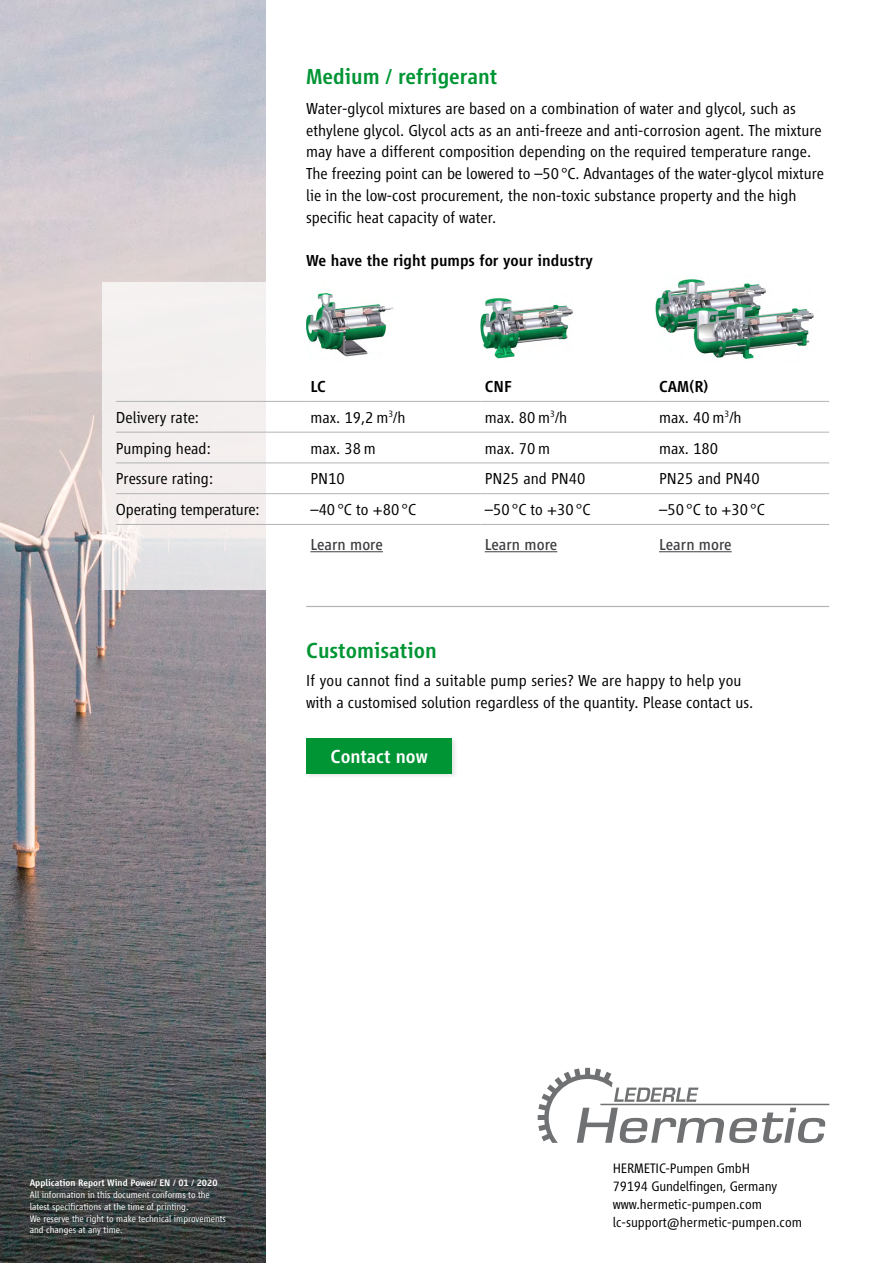
<style>
.page{position:relative;width:893px;height:1263px;background:#fff}
.page>*{position:absolute;margin:0;border:0;box-sizing:border-box;transform-origin:0 0}
.t1{font:500 22.5px "Vialog LT";color:#009534}
.t2{font:500 19.5px "Vialog LT";color:#fff}
.t3{font:300 16.5px/21.8px "Vialog LT";color:#000}
.t4{font:500 16.5px "Vialog LT";color:#000}
.t5{font:16.5px "Vialog LT";color:#3e3d40}
.t6{font:300 14.25px/18px "Vialog LT";color:#000}
.t7{font:300 9.75px/11.7px "Vialog LT";color:#fff}
.t8{font:500 9.75px "Vialog LT";color:#fff}
</style>
<div class="page">
<img style="left:0;top:0;width:266px;height:1263px">
<hr style="left:306px;top:606px;width:523px;height:1px;background:#b1b3b4">
<div style="left:305px;top:736px;width:153px;height:43px;background:#000;opacity:.1"></div>
<div style="left:306px;top:738px;width:146px;height:35px;background:#009534"></div>
<svg style="left:538px;top:1068px;width:291px;height:75px"></svg>
<svg style="left:102px;top:282px;width:728px;height:308px"></svg>
<hr style="left:116px;top:401px;width:190px;height:1px;background:#b1b3b4">
<hr style="left:306px;top:401px;width:174px;height:1px;background:#b1b3b4">
<hr style="left:480px;top:401px;width:175px;height:1px;background:#b1b3b4">
<hr style="left:655px;top:401px;width:174px;height:1px;background:#b1b3b4">
<hr style="left:116px;top:432px;width:190px;height:1px;background:#b1b3b4">
<hr style="left:306px;top:432px;width:174px;height:1px;background:#b1b3b4">
<hr style="left:480px;top:432px;width:175px;height:1px;background:#b1b3b4">
<hr style="left:655px;top:432px;width:174px;height:1px;background:#b1b3b4">
<hr style="left:116px;top:462px;width:190px;height:1px;background:#b1b3b4">
<hr style="left:306px;top:462px;width:174px;height:1px;background:#b1b3b4">
<hr style="left:480px;top:462px;width:175px;height:1px;background:#b1b3b4">
<hr style="left:655px;top:462px;width:174px;height:1px;background:#b1b3b4">
<hr style="left:116px;top:493px;width:190px;height:1px;background:#b1b3b4">
<hr style="left:306px;top:493px;width:174px;height:1px;background:#b1b3b4">
<hr style="left:480px;top:493px;width:175px;height:1px;background:#b1b3b4">
<hr style="left:655px;top:493px;width:174px;height:1px;background:#b1b3b4">
<hr style="left:116px;top:524px;width:190px;height:1px;background:#b1b3b4">
<hr style="left:306px;top:524px;width:174px;height:1px;background:#b1b3b4">
<hr style="left:480px;top:524px;width:175px;height:1px;background:#b1b3b4">
<hr style="left:655px;top:524px;width:174px;height:1px;background:#b1b3b4">
<img style="left:306px;top:282px;width:120px;height:81px">
<img style="left:480px;top:292px;width:113px;height:71px">
<img style="left:655px;top:279px;width:166px;height:84px">
<hr style="left:310px;top:551px;width:73px;height:1px;background:#3e3d40">
<hr style="left:485px;top:551px;width:72px;height:1px;background:#3e3d40">
<hr style="left:659px;top:551px;width:73px;height:1px;background:#3e3d40">
<h1 class="t1" style="left:306px;top:64px;width:193px">Medium / refrigerant</h1>
<p class="t3" style="left:306px;top:97px;width:519px">Water-glycol mixtures are based on a combination of water and glycol, such as ethylene glycol. Glycol acts as an anti-freeze and anti-corrosion agent. The mixture may have a different composition depending on the required temperature range.<br>The freezing point can be lowered to –50°C. Advantages of the water-glycol mixture lie in the low-cost procurement, the non-toxic substance property and the high specific heat capacity of water.</p>
<p class="t4" style="left:306px;top:251px;width:288px">We have the right pumps for your industry</p>
<p class="t4" style="left:310px;top:377px;width:17px">LC</p>
<p class="t4" style="left:485px;top:377px;width:29px">CNF</p>
<p class="t4" style="left:659px;top:377px;width:51px">CAM(R)</p>
<p class="t3" style="left:116px;top:406px;width:85px">Delivery rate:</p>
<p class="t3" style="left:310px;top:406px;width:97px">max. 19,2 m<sup>3</sup>/h</p>
<p class="t3" style="left:485px;top:406px;width:84px">max. 80 m<sup>3</sup>/h</p>
<p class="t3" style="left:659px;top:406px;width:84px">max. 40 m<sup>3</sup>/h</p>
<p class="t3" style="left:116px;top:437px;width:96px">Pumping head:</p>
<p class="t3" style="left:310px;top:437px;width:67px">max. 38 m</p>
<p class="t3" style="left:485px;top:437px;width:67px">max. 70 m</p>
<p class="t3" style="left:659px;top:437px;width:61px">max. 180</p>
<p class="t3" style="left:116px;top:468px;width:99px">Pressure rating:</p>
<p class="t3" style="left:310px;top:468px;width:36px">PN10</p>
<p class="t3" style="left:485px;top:468px;width:102px">PN25 and PN40</p>
<p class="t3" style="left:659px;top:468px;width:102px">PN25 and PN40</p>
<p class="t3" style="left:116px;top:499px;width:145px">Operating temperature:</p>
<p class="t3" style="left:310px;top:499px;width:107px">–40°C to +80°C</p>
<p class="t3" style="left:485px;top:499px;width:107px">–50°C to +30°C</p>
<p class="t3" style="left:659px;top:499px;width:107px">–50°C to +30°C</p>
<p class="t5" style="left:310px;top:535px;width:74px">Learn more</p>
<p class="t5" style="left:485px;top:535px;width:74px">Learn more</p>
<p class="t5" style="left:659px;top:535px;width:74px">Learn more</p>
<h1 class="t1" style="left:306px;top:638px;width:132px">Customisation</h1>
<p class="t3" style="left:306px;top:670px;width:449px">If you cannot find a suitable pump series? We are happy to help you with a customised solution regardless of the quantity. Please contact us.</p>
<p class="t2" style="left:330px;top:746px;width:99px">Contact now</p>
<p class="t8" style="left:30px;top:1178px;width:189px">Application Report Wind Power/ EN / 01 / 2020</p>
<p class="t7" style="left:30px;top:1189px;width:198px">All information in this document conforms to the latest specifications at the time of printing.<br>We reserve the right to make technical improvements and changes at any time.</p>
<p class="t6" style="left:613px;top:1159px;width:191px">HERMETIC-Pumpen GmbH<br>79194 Gundelfingen, Germany www.hermetic-pumpen.com lc-support@hermetic-pumpen.com</p>
</div>
